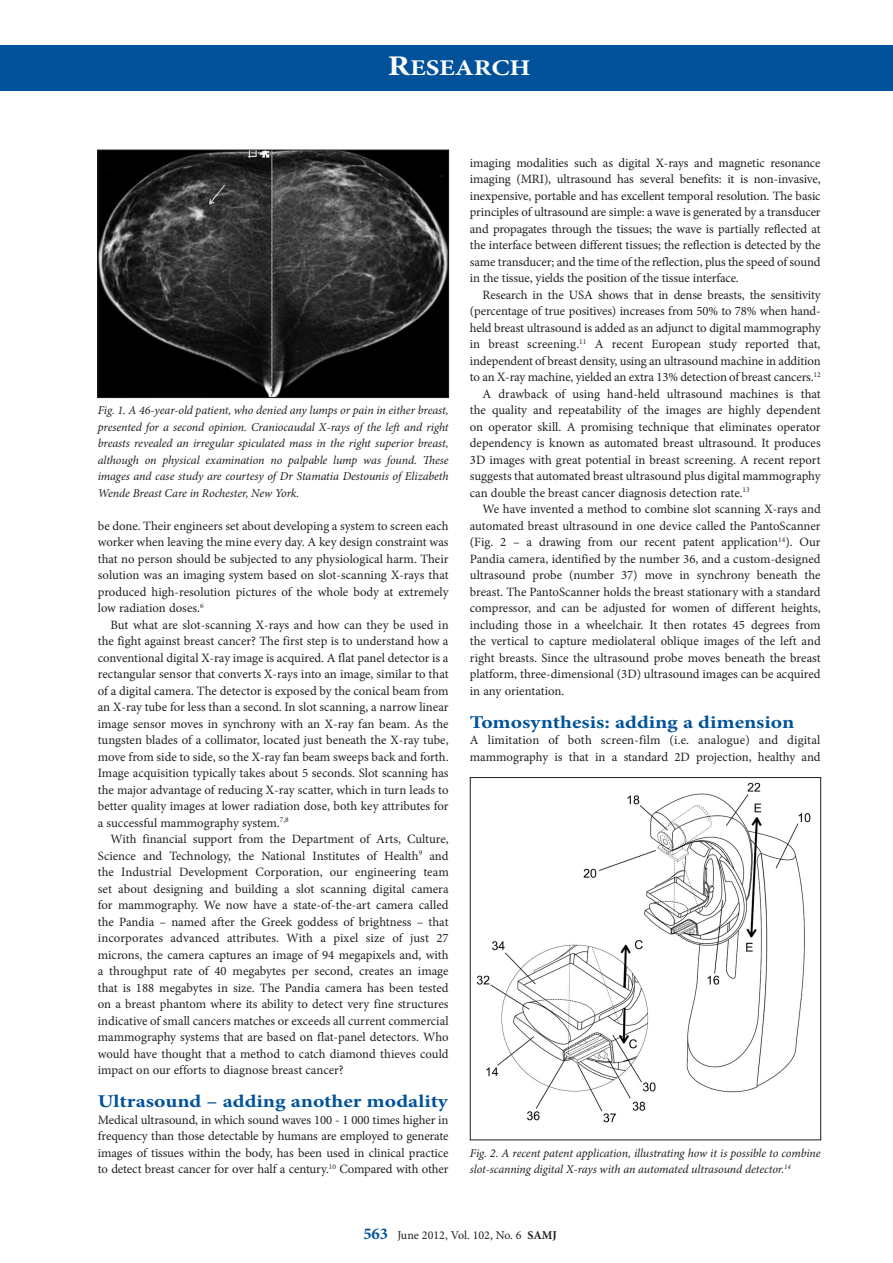
<style>
.page{position:relative;width:893px;height:1263px;background:#fff}
.page>*{position:absolute;margin:0;border:0;box-sizing:border-box;transform-origin:0 0}
.t1{font:700 22.5px "Minion Pro";color:#fff;scale:1.2 1}
.B_HEAD_BLUE{font:700 18px "Minion Pro";color:#01529a;scale:1.2 1}
.BODY_TEXT_INDENT{font:12.75px/16.5px "Minion Pro";letter-spacing:-.005em;color:#231f20;text-align:justify}
.BODY_TEXT_1ST_PARAGR{font:12.75px/16.5px "Minion Pro";letter-spacing:-.005em;color:#231f20;text-align:justify}
.CAPTIONS{font:italic 12px/16.5px "Minion Pro";letter-spacing:-.01em;color:#231f20}
.t2{font:12px "Minion Pro";color:#231f20}
.s1{font-size:28.5px}
.s2{font-weight:700;font-size:16.5px;color:#01529a}
.s3{font-weight:700}
</style>
<div class="page">
<div style="left:0;top:45px;width:893px;height:45px;background:#01529a"></div>
<img style="left:477px;top:782px;width:334px;height:341px">
<div style="left:470px;top:777px;width:351px;height:363px;border:1px solid #231f20"></div>
<img style="left:99px;top:152px;width:348px;height:244px">
<div style="left:97px;top:150px;width:352px;height:248px;border:1px solid #231f20"></div>
<h1 class="t1" style="left:388px;top:52px;width:121px"><span class="s1">R</span>ESEARCH</h1>
<p class="CAPTIONS" style="left:98px;top:402px;width:352px;text-align:justify">Fig. 1. A 46-year-old patient, who denied any lumps or pain in either breast, presented for a second opinion. Craniocaudal X-rays of the left and right breasts revealed an irregular spiculated mass in the right superior breast, although on physical examination no palpable lump was found. These images and case study are courtesy of Dr Stamatia Destounis of Elizabeth Wende Breast Care in Rochester, New York.</p>
<p class="BODY_TEXT_1ST_PARAGR" style="left:98px;top:517px;width:352px">be done. Their engineers set about developing a system to screen each worker when leaving the mine every day. A key design constraint was that no person should be subjected to any physiological harm. Their solution was an imaging system based on slot-scanning X-rays that produced high-resolution pictures of the whole body at extremely low radiation doses.<sup>6</sup></p>
<p class="BODY_TEXT_INDENT" style="left:98px;top:616px;width:352px;text-indent:13px">But what are slot-scanning X-rays and how can they be used in the fight against breast cancer? The first step is to understand how a conventional digital X-ray image is acquired. A flat panel detector is a rectangular sensor that converts X-rays into an image, similar to that of a digital camera. The detector is exposed by the conical beam from an X-ray tube for less than a second. In slot scanning, a narrow linear image sensor moves in synchrony with an X-ray fan beam. As the tungsten blades of a collimator, located just beneath the X-ray tube, move from side to side, so the X-ray fan beam sweeps back and forth.<br>Image acquisition typically takes about 5 seconds. Slot scanning has the major advantage of reducing X-ray scatter, which in turn leads to better quality images at lower radiation dose, both key attributes for a successful mammography system.<sup>7,8</sup></p>
<p class="BODY_TEXT_INDENT" style="left:98px;top:831px;width:352px;text-indent:13px">With financial support from the Department of Arts, Culture, Science and Technology, the National Institutes of Health<sup>9</sup> and the Industrial Development Corporation, our engineering team set about designing and building a slot scanning digital camera for mammography. We now have a state-of-the-art camera called the Pandia – named after the Greek goddess of brightness – that incorporates advanced attributes. With a pixel size of just 27 microns, the camera captures an image of 94 megapixels and, with a throughput rate of 40 megabytes per second, creates an image that is 188 megabytes in size. The Pandia camera has been tested on a breast phantom where its ability to detect very fine structures indicative of small cancers matches or exceeds all current commercial mammography systems that are based on flat-panel detectors. Who would have thought that a method to catch diamond thieves could impact on our efforts to diagnose breast cancer?</p>
<p class="B_HEAD_BLUE" style="left:98px;top:1089px;width:293px">Ultrasound – adding another modality</p>
<p class="BODY_TEXT_1ST_PARAGR" style="left:98px;top:1111px;width:352px">Medical ultrasound, in which sound waves 100 - 1 000 times higher in frequency than those detectable by humans are employed to generate images of tissues within the body, has been used in clinical practice to detect breast cancer for over half a century.<sup>10</sup> Compared with other</p>
<p class="BODY_TEXT_1ST_PARAGR" style="left:470px;top:154px;width:352px">imaging modalities such as digital X-rays and magnetic resonance imaging (MRI), ultrasound has several benefits: it is non-invasive, inexpensive, portable and has excellent temporal resolution. The basic principles of ultrasound are simple: a wave is generated by a transducer and propagates through the tissues; the wave is partially reflected at the interface between different tissues; the reflection is detected by the same transducer; and the time of the reflection, plus the speed of sound in the tissue, yields the position of the tissue interface.</p>
<p class="BODY_TEXT_INDENT" style="left:470px;top:286px;width:352px;text-indent:13px">Research in the USA shows that in dense breasts, the sensitivity (percentage of true positives) increases from 50% to 78% when hand&shy;held breast ultrasound is added as an adjunct to digital mammography in breast screening.<sup>11</sup> A recent European study reported that, independent of breast density, using an ultrasound machine in addition to an X-ray machine, yielded an extra 13% detection of breast cancers.<sup>12</sup></p>
<p class="BODY_TEXT_INDENT" style="left:470px;top:385px;width:352px;text-indent:13px">A drawback of using hand-held ultrasound machines is that the quality and repeatability of the images are highly dependent on operator skill. A promising technique that eliminates operator dependency is known as automated breast ultrasound. It produces 3D images with great potential in breast screening. A recent report suggests that automated breast ultrasound plus digital mammography can double the breast cancer diagnosis detection rate.<sup>13</sup></p>
<p class="BODY_TEXT_INDENT" style="left:470px;top:501px;width:352px;text-indent:13px">We have invented a method to combine slot scanning X-rays and automated breast ultrasound in one device called the PantoScanner (Fig. 2 – a drawing from our recent patent application<sup>14</sup>). Our Pandia camera, identified by the number 36, and a custom-designed ultrasound probe (number 37) move in synchrony beneath the breast. The PantoScanner holds the breast stationary with a standard compressor, and can be adjusted for women of different heights, including those in a wheelchair. It then rotates 45 degrees from the vertical to capture mediolateral oblique images of the left and right breasts. Since the ultrasound probe moves beneath the breast platform, three-dimensional (3D) ultrasound images can be acquired in any orientation.</p>
<p class="B_HEAD_BLUE" style="left:470px;top:709px;width:272px">Tomosynthesis: adding a dimension</p>
<p class="BODY_TEXT_1ST_PARAGR" style="left:470px;top:732px;width:352px">A limitation of both screen-film (i.e. analogue) and digital mammography is that in a standard 2D projection, healthy and</p>
<p class="CAPTIONS" style="left:470px;top:1145px;width:352px">Fig. 2. A recent patent application, illustrating how it is possible to combine slot-scanning digital X-rays with an automated ultrasound detector.<sup>14</sup></p>
<p class="t2" style="left:363px;top:1227px;width:195px"><span class="s2">563</span> June 2012, Vol. 102, No. 6 <span class="s3">SAMJ</span></p>
</div>
